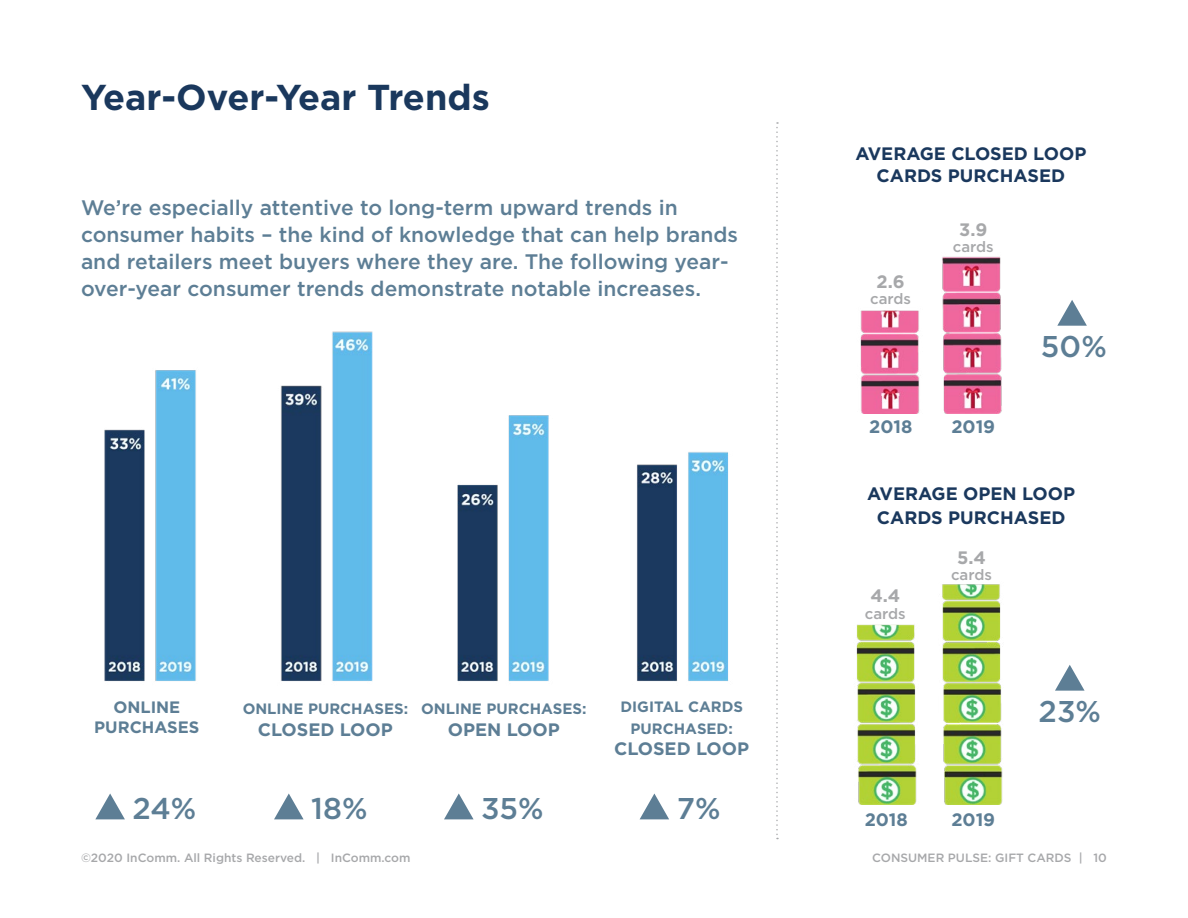
<style>
.page{position:relative;width:1188px;height:918px;background:#fff}
.page>*{position:absolute;margin:0;border:0;box-sizing:border-box;transform-origin:0 0}
.t1{font:700 36px "Gotham";color:#1a385d}
.t2{font:500 30px "Gotham";color:#5d7e95}
.t3{font:500 21px/27px "Gotham";color:#5d7e95}
.t4{font:700 18px/21.6px "Gotham";color:#1a385d;text-align:center}
.t5{font:700 18px "Gotham";color:#5d7e95}
.t6{font:700 18px "Gotham";color:#a7a8aa}
.t7{font:700 16.5px "Gotham";color:#5d7e95}
.t8{font:700 15px/21.6px "Gotham";color:#5d7e95;text-align:center}
.t9{font:500 15px "Gotham";color:#a7a8aa}
.t10{font:500 12px "Gotham";color:#a7a8aa}
</style>
<div class="page">
<img style="left:104px;top:331px;width:625px;height:351px">
<img style="left:860px;top:256px;width:142px;height:157px">
<img style="left:856px;top:584px;width:147px;height:220px">
<svg style="left:776px;top:122px;width:2px;height:717px"></svg>
<svg style="left:95px;top:794px;width:30px;height:25px"></svg>
<svg style="left:274px;top:794px;width:30px;height:25px"></svg>
<svg style="left:444px;top:794px;width:30px;height:25px"></svg>
<svg style="left:640px;top:794px;width:29px;height:25px"></svg>
<svg style="left:1057px;top:300px;width:30px;height:26px"></svg>
<svg style="left:1055px;top:665px;width:30px;height:26px"></svg>
<h1 class="t1" style="left:81px;top:73px;width:410px">Year-Over-Year Trends</h1>
<p class="t3" style="left:81px;top:193px;width:659px">We’re especially attentive to long-term upward trends in consumer habits – the kind of knowledge that can help brands and retailers meet buyers where they are. The following year&shy;over-year consumer trends demonstrate notable increases.</p>
<p class="t4" style="left:855px;top:143px;width:232px">AVERAGE CLOSED LOOP<br>CARDS PURCHASED</p>
<p class="t6" style="left:876px;top:269px;width:30px">2.6</p>
<p class="t9" style="left:870px;top:289px;width:42px">cards</p>
<p class="t6" style="left:959px;top:217px;width:30px">3.9</p>
<p class="t9" style="left:953px;top:237px;width:42px">cards</p>
<p class="t5" style="left:869px;top:415px;width:45px">2018</p>
<p class="t5" style="left:951px;top:415px;width:45px">2019</p>
<h2 class="t2" style="left:1041px;top:327px;width:67px">50%</h2>
<p class="t4" style="left:867px;top:481px;width:210px;line-height:24px">AVERAGE OPEN LOOP<br>CARDS PURCHASED</p>
<p class="t6" style="left:870px;top:584px;width:31px">4.4</p>
<p class="t9" style="left:865px;top:604px;width:42px">cards</p>
<p class="t6" style="left:957px;top:546px;width:30px">5.4</p>
<p class="t9" style="left:951px;top:565px;width:42px">cards</p>
<p class="t7" style="left:113px;top:696px;width:68px">ONLINE</p>
<p class="t8" style="left:243px;top:698px;width:167px">ONLINE PURCHASES:</p>
<h2 class="t2" style="left:1039px;top:692px;width:64px">23%</h2>
<p class="t5" style="left:258px;top:718px;width:137px">CLOSED LOOP</p>
<p class="t8" style="left:620px;top:696px;width:124px">DIGITAL CARDS<br>PURCHASED:</p>
<p class="t5" style="left:614px;top:737px;width:137px">CLOSED LOOP</p>
<p class="t8" style="left:421px;top:698px;width:167px">ONLINE PURCHASES:</p>
<p class="t5" style="left:448px;top:718px;width:114px">OPEN LOOP</p>
<p class="t7" style="left:94px;top:716px;width:107px">PURCHASES</p>
<h2 class="t2" style="left:133px;top:789px;width:65px">24%</h2>
<h2 class="t2" style="left:311px;top:789px;width:58px">18%</h2>
<h2 class="t2" style="left:481px;top:789px;width:64px">35%</h2>
<h2 class="t2" style="left:677px;top:789px;width:45px">7%</h2>
<p class="t5" style="left:865px;top:808px;width:45px">2018</p>
<p class="t5" style="left:951px;top:808px;width:45px">2019</p>
<p class="t10" style="left:81px;top:850px;width:331px">©2020 InComm. All Rights Reserved. | InComm.com</p>
<p class="t10" style="left:872px;top:850px;width:236px">CONSUMER PULSE: GIFT CARDS | 10</p>
</div>
